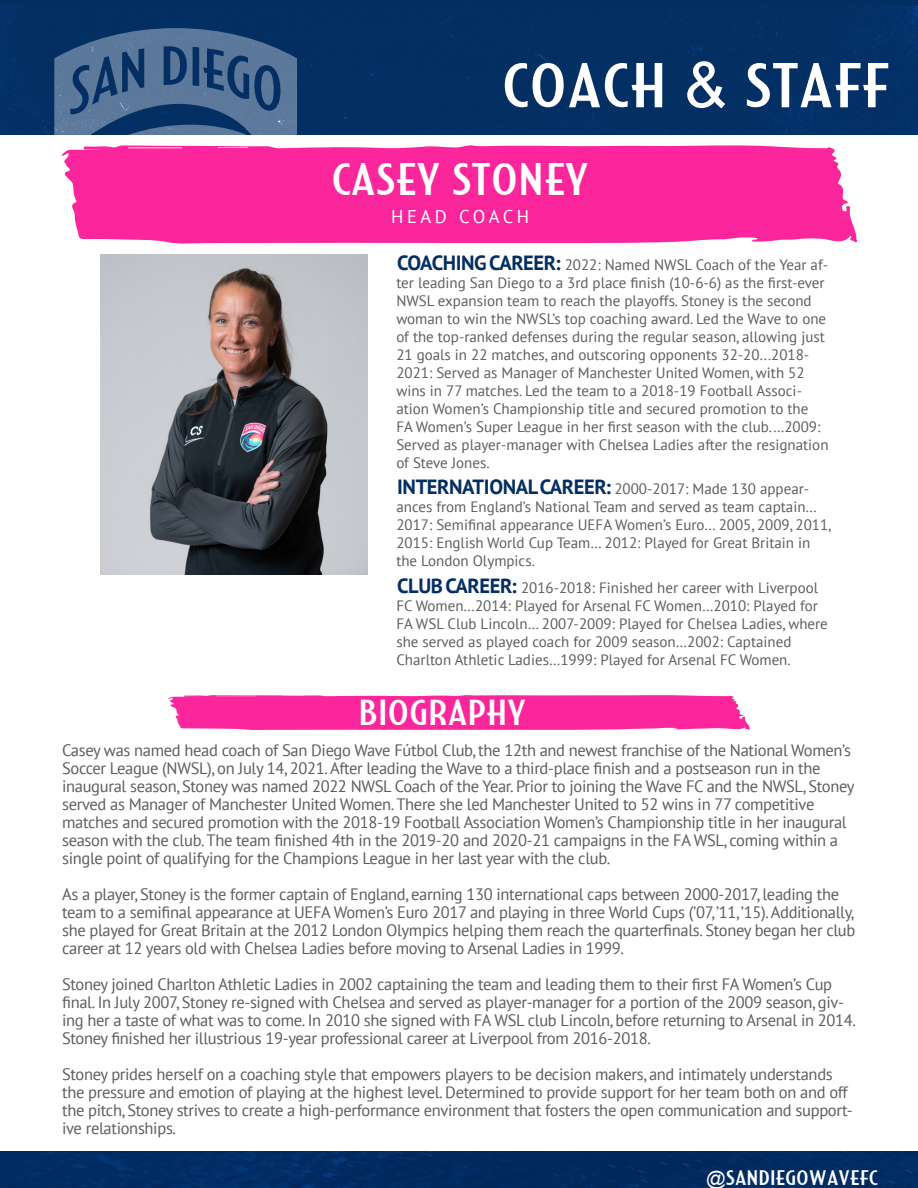
<style>
.page{position:relative;width:918px;height:1188px;background:#fff}
.page>*{position:absolute;margin:0;border:0;box-sizing:border-box;transform-origin:0 0}
.t1{font:63.3px "SDW";color:#fff}
.t2{font:45.45px "SDW";color:#fff}
.t3{font:36px "SDW";color:#fff}
.t4{font:21px "SDW";color:#fff}
.t5{font:18.3px "PT Sans";letter-spacing:.2em;color:#fff}
.t6{font:16.5px/18px "PT Sans";letter-spacing:-.02em;color:#5c5c5c}
.t7{font:15px/18px "PT Sans";color:#5c5c5c}
.s1{font-family:"Arial"}
.s2{font-weight:700;font-size:20.55px;color:#032e61}
.s3{font-family:"Arial";font-size:19.5px}
</style>
<div class="page">
<div style="left:0;top:0;width:918px;height:134px;background:#032e61"></div>
<img style="left:0;top:6px;width:918px;height:128px">
<img style="left:0;top:1152px;width:918px;height:36px">
<img style="left:100px;top:254px;width:268px;height:321px">
<svg style="left:168px;top:695px;width:583px;height:35px;background:#fc33a2"></svg>
<svg style="left:61px;top:145px;width:797px;height:99px;background:#fc35a2"></svg>
<p class="t1" style="left:502px;top:60px;width:388px">COACH <span class="s1">&amp;</span> STAFF</p>
<p class="t2" style="left:331px;top:161px;width:259px">CASEY STONEY</p>
<p class="t5" style="left:391px;top:205px;width:140px">HEAD COACH</p>
<p class="t7" style="left:396px;top:255px;width:434px"><span class="s2">COACHING CAREER:</span> 2022: Named NWSL Coach of the Year af&shy;ter leading San Diego to a 3rd place finish (10-6-6) as the first-ever NWSL expansion team to reach the playoffs. Stoney is the second woman to win the NWSL’s top coaching award. Led the Wave to one of the top-ranked defenses during the regular season, allowing just 21 goals in 22 matches, and outscoring opponents 32-20...2018- 2021: Served as Manager of Manchester United Women, with 52 wins in 77 matches. Led the team to a 2018-19 Football Associ&shy;ation Women’s Championship title and secured promotion to the FA Women’s Super League in her first season with the club.…2009:<br>Served as player-manager with Chelsea Ladies after the resignation of Steve Jones.</p>
<p class="t7" style="left:396px;top:480px;width:436px"><span class="s2">INTERNATIONAL CAREER:</span> 2000-2017: Made 130 appear&shy;ances from England’s National Team and served as team captain… 2017: Semifinal appearance UEFA Women’s Euro… 2005, 2009, 2011, 2015: English World Cup Team… 2012: Played for Great Britain in the London Olympics.</p>
<p class="t7" style="left:396px;top:578px;width:433px"><span class="s2">CLUB CAREER:</span> 2016-2018: Finished her career with Liverpool FC Women…2014: Played for Arsenal FC Women…2010: Played for FA WSL Club Lincoln… 2007-2009: Played for Chelsea Ladies, where she served as played coach for 2009 season…2002: Captained Charlton Athletic Ladies…1999: Played for Arsenal FC Women.</p>
<p class="t3" style="left:358px;top:698px;width:169px">BIOGRAPHY</p>
<p class="t6" style="left:62px;top:741px;width:794px">Casey was named head coach of San Diego Wave Fútbol Club, the 12th and newest franchise of the National Women’s Soccer League (NWSL), on July 14, 2021. After leading the Wave to a third-place finish and a postseason run in the inaugural season, Stoney was named 2022 NWSL Coach of the Year. Prior to joining the Wave FC and the NWSL, Stoney served as Manager of Manchester United Women. There she led Manchester United to 52 wins in 77 competitive matches and secured promotion with the 2018-19 Football Association Women’s Championship title in her inaugural season with the club. The team finished 4th in the 2019-20 and 2020-21 campaigns in the FA WSL, coming within a single point of qualifying for the Champions League in her last year with the club.</p>
<p class="t6" style="left:62px;top:885px;width:795px">As a player, Stoney is the former captain of England, earning 130 international caps between 2000-2017, leading the team to a semifinal appearance at UEFA Women’s Euro 2017 and playing in three World Cups (’07, ’11, ’15). Additionally, she played for Great Britain at the 2012 London Olympics helping them reach the quarterfinals. Stoney began her club career at 12 years old with Chelsea Ladies before moving to Arsenal Ladies in 1999.</p>
<p class="t6" style="left:62px;top:975px;width:795px">Stoney joined Charlton Athletic Ladies in 2002 captaining the team and leading them to their first FA Women’s Cup final. In July 2007, Stoney re-signed with Chelsea and served as player-manager for a portion of the 2009 season, giv&shy;ing her a taste of what was to come. In 2010 she signed with FA WSL club Lincoln, before returning to Arsenal in 2014.<br>Stoney finished her illustrious 19-year professional career at Liverpool from 2016-2018.</p>
<p class="t6" style="left:62px;top:1065px;width:792px">Stoney prides herself on a coaching style that empowers players to be decision makers, and intimately understands the pressure and emotion of playing at the highest level. Determined to provide support for her team both on and off the pitch, Stoney strives to create a high-performance environment that fosters the open communication and support&shy;ive relationships.</p>
<p class="t4" style="left:706px;top:1169px;width:173px"><span class="s3">@</span>SANDIEGOWAVEFC</p>
</div>
